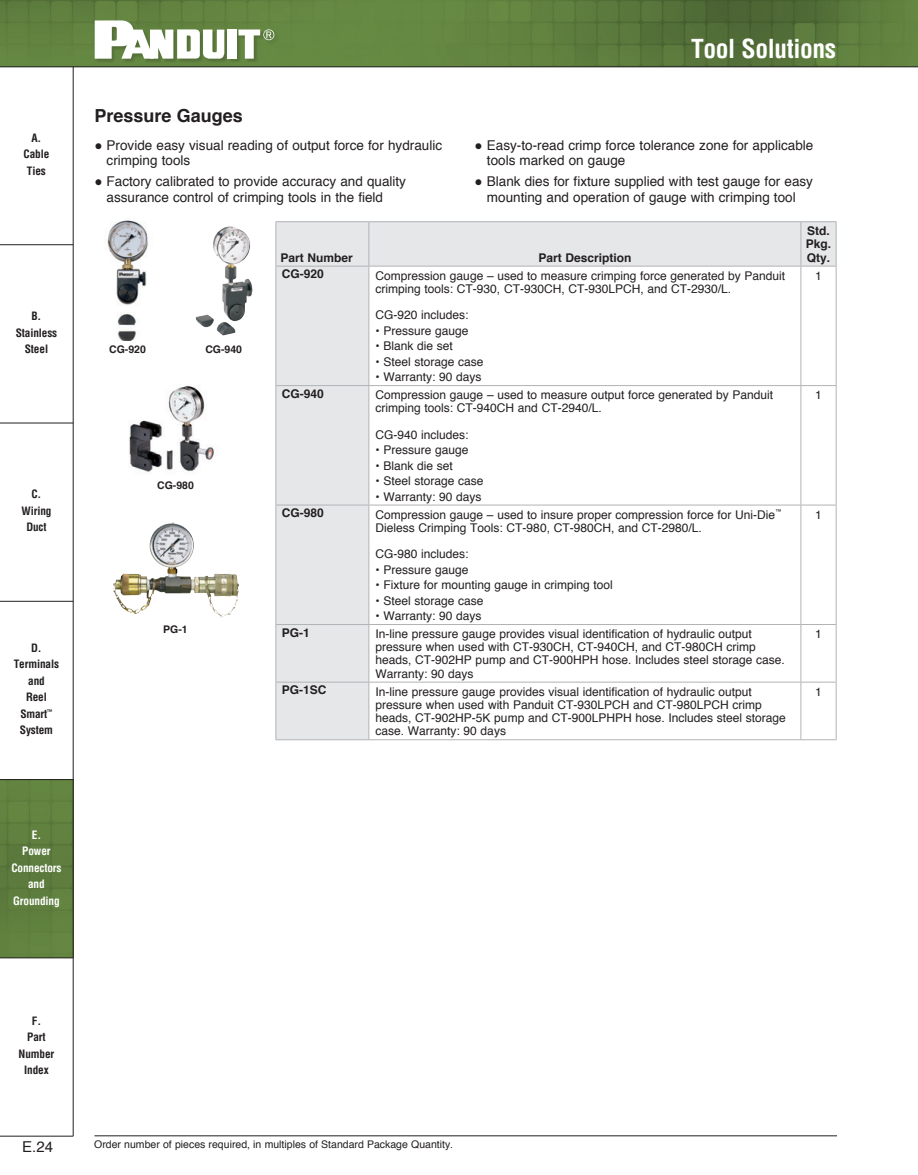
<style>
.page{position:relative;width:918px;height:1175px;background:#fff}
.page>*{position:absolute;margin:0;border:0;box-sizing:border-box;transform-origin:0 0}
.t1{font:700 condensed 25.5px "Helvetica";letter-spacing:-.015em;color:#fff}
.t2{font:700 18px "Helvetica";color:#231f20}
.t3{font:15px "Helvetica";color:#231f20}
.t4{font:13.5px/15.8px "Helvetica";color:#231f20}
.t5{font:12px/13.2px "Helvetica";color:#231f20}
.t6{font:700 12px/13.2px "Helvetica";color:#231f20;text-align:justify}
.t7{font:700 condensed 11.25px/16.5px "Helvetica";letter-spacing:-.01em;color:#231f20;text-align:center}
.t8{font:700 condensed 11.25px/16.5px "Helvetica";letter-spacing:-.01em;color:#fff;text-align:center}
.t9{font:10.5px "Helvetica";color:#231f20}
.t10{font:700 10.5px "Helvetica";color:#231f20}
</style>
<div class="page">
<img style="left:0;top:0;width:918px;height:67px">
<div style="left:95px;top:20px;width:184px;height:43px;background:#231f20;opacity:.22"></div>
<div style="left:228px;top:30px;width:9px;height:29px;background:#fff"></div>
<svg style="left:95px;top:20px;width:129px;height:39px"></svg>
<svg style="left:238px;top:29px;width:36px;height:30px"></svg>
<div style="left:0;top:780px;width:73px;height:177px;background:#60803f"></div>
<hr style="left:0;top:244px;width:73px;height:1px;background:#231f20">
<hr style="left:0;top:423px;width:73px;height:1px;background:#231f20">
<hr style="left:0;top:601px;width:73px;height:1px;background:#231f20">
<hr style="left:0;top:779px;width:73px;height:1px;background:#231f20">
<hr style="left:0;top:957px;width:73px;height:1px;background:#231f20">
<hr style="left:0;top:1135px;width:73px;height:1px;background:#231f20">
<hr style="left:0;top:67px;width:918px;height:1px;background:#231f20">
<hr style="left:73px;top:67px;width:1px;height:1069px;background:#231f20">
<hr style="left:94px;top:1135px;width:743px;height:1px;background:#231f20">
<img style="left:107px;top:220px;width:41px;height:120px">
<img style="left:196px;top:226px;width:56px;height:101px">
<img style="left:129px;top:385px;width:85px;height:87px">
<svg style="left:113px;top:522px;width:126px;height:96px"></svg>
<img style="left:114px;top:522px;width:59px;height:61px">
<svg style="left:276px;top:222px;width:560px;height:517px"></svg>
<hr style="left:275px;top:385px;width:94px;height:1px;background:#b2b3b7">
<hr style="left:801px;top:385px;width:35px;height:1px;background:#b2b3b7">
<hr style="left:275px;top:504px;width:94px;height:1px;background:#b2b3b7">
<hr style="left:801px;top:504px;width:35px;height:1px;background:#b2b3b7">
<hr style="left:275px;top:624px;width:94px;height:1px;background:#b2b3b7">
<hr style="left:801px;top:624px;width:35px;height:1px;background:#b2b3b7">
<hr style="left:275px;top:681px;width:94px;height:1px;background:#b2b3b7">
<hr style="left:801px;top:681px;width:35px;height:1px;background:#b2b3b7">
<hr style="left:275px;top:739px;width:94px;height:1px;background:#b2b3b7">
<hr style="left:801px;top:739px;width:35px;height:1px;background:#b2b3b7">
<hr style="left:275px;top:266px;width:1px;height:119px;background:#b2b3b7">
<hr style="left:275px;top:386px;width:1px;height:118px;background:#b2b3b7">
<hr style="left:275px;top:505px;width:1px;height:119px;background:#b2b3b7">
<hr style="left:275px;top:625px;width:1px;height:56px;background:#b2b3b7">
<hr style="left:275px;top:682px;width:1px;height:57px;background:#b2b3b7">
<hr style="left:275px;top:221px;width:93px;height:1px;background:#b2b3b7">
<hr style="left:275px;top:222px;width:1px;height:44px;background:#b2b3b7">
<hr style="left:275px;top:266px;width:94px;height:1px;background:#b2b3b7">
<hr style="left:801px;top:221px;width:35px;height:1px;background:#b2b3b7">
<hr style="left:836px;top:222px;width:1px;height:44px;background:#b2b3b7">
<hr style="left:801px;top:266px;width:35px;height:1px;background:#b2b3b7">
<hr style="left:368px;top:221px;width:433px;height:1px;background:#b2b3b7">
<hr style="left:368px;top:222px;width:1px;height:44px;background:#b2b3b7">
<hr style="left:800px;top:222px;width:1px;height:44px;background:#b2b3b7">
<hr style="left:369px;top:266px;width:432px;height:1px;background:#b2b3b7">
<hr style="left:368px;top:266px;width:1px;height:119px;background:#b2b3b7">
<hr style="left:800px;top:266px;width:1px;height:119px;background:#b2b3b7">
<hr style="left:369px;top:385px;width:432px;height:1px;background:#b2b3b7">
<hr style="left:368px;top:386px;width:1px;height:118px;background:#b2b3b7">
<hr style="left:800px;top:386px;width:1px;height:118px;background:#b2b3b7">
<hr style="left:369px;top:504px;width:432px;height:1px;background:#b2b3b7">
<hr style="left:368px;top:505px;width:1px;height:119px;background:#b2b3b7">
<hr style="left:800px;top:505px;width:1px;height:119px;background:#b2b3b7">
<hr style="left:369px;top:624px;width:432px;height:1px;background:#b2b3b7">
<hr style="left:368px;top:625px;width:1px;height:56px;background:#b2b3b7">
<hr style="left:800px;top:625px;width:1px;height:56px;background:#b2b3b7">
<hr style="left:369px;top:681px;width:432px;height:1px;background:#b2b3b7">
<hr style="left:368px;top:682px;width:1px;height:57px;background:#b2b3b7">
<hr style="left:800px;top:682px;width:1px;height:57px;background:#b2b3b7">
<hr style="left:369px;top:739px;width:432px;height:1px;background:#b2b3b7">
<hr style="left:836px;top:266px;width:1px;height:119px;background:#b2b3b7">
<hr style="left:836px;top:386px;width:1px;height:118px;background:#b2b3b7">
<hr style="left:836px;top:505px;width:1px;height:119px;background:#b2b3b7">
<hr style="left:836px;top:625px;width:1px;height:56px;background:#b2b3b7">
<hr style="left:836px;top:682px;width:1px;height:57px;background:#b2b3b7">
<p class="t7" style="left:24px;top:129px;width:27px">A.<br>Cable<br>Ties</p>
<p class="t7" style="left:16px;top:307px;width:43px">B.<br>Stainless<br>Steel</p>
<p class="t7" style="left:21px;top:486px;width:32px">C.<br>Wiring<br>Duct</p>
<p class="t7" style="left:14px;top:639px;width:47px">D.<br>Terminals and<br>Reel<br>Smart<sup>™<br></sup>System</p>
<h2 class="t2" style="left:94px;top:101px;width:150px">Pressure Gauges</h2>
<p class="t4" style="left:107px;top:137px;width:337px;text-indent:-12px">● Provide easy visual reading of output force for hydraulic crimping tools</p>
<p class="t4" style="left:107px;top:174px;width:301px;text-indent:-12px">● Factory calibrated to provide accuracy and quality assurance control of crimping tools in the field</p>
<h1 class="t1" style="left:691px;top:33px;width:147px">Tool Solutions</h1>
<p class="t4" style="left:487px;top:137px;width:328px;text-indent:-12px">● Easy-to-read crimp force tolerance zone for applicable tools marked on gauge</p>
<p class="t4" style="left:475px;top:174px;width:340px;text-align:center">● Blank dies for fixture supplied with test gauge for easy mounting and operation of gauge with crimping tool</p>
<p class="t10" style="left:109px;top:341px;width:38px">CG-920</p>
<p class="t10" style="left:205px;top:341px;width:38px">CG-940</p>
<p class="t10" style="left:157px;top:477px;width:38px">CG-980</p>
<p class="t10" style="left:163px;top:620px;width:26px">PG-1</p>
<p class="t6" style="left:280px;top:251px;width:74px">Part Number</p>
<p class="t6" style="left:538px;top:251px;width:95px">Part Description</p>
<p class="t6" style="left:282px;top:267px;width:44px">CG-920</p>
<p class="t5" style="left:376px;top:269px;width:411px">Compression gauge – used to measure crimping force generated by Panduit crimping tools: CT-930, CT-930CH, CT-930LPCH, and CT-2930/L.</p>
<p class="t5" style="left:376px;top:309px;width:95px">CG-920 includes:</p>
<p class="t5" style="left:376px;top:324px;width:94px">• Pressure gauge</p>
<p class="t5" style="left:376px;top:340px;width:79px">• Blank die set</p>
<p class="t5" style="left:376px;top:355px;width:109px">• Steel storage case</p>
<p class="t5" style="left:376px;top:370px;width:107px">• Warranty: 90 days</p>
<p class="t6" style="left:282px;top:387px;width:44px">CG-940</p>
<p class="t5" style="left:376px;top:388px;width:399px">Compression gauge – used to measure output force generated by Panduit crimping tools: CT-940CH and CT-2940/L.</p>
<p class="t5" style="left:376px;top:428px;width:95px">CG-940 includes:</p>
<p class="t5" style="left:376px;top:444px;width:94px">• Pressure gauge</p>
<p class="t5" style="left:376px;top:459px;width:79px">• Blank die set</p>
<p class="t5" style="left:376px;top:474px;width:109px">• Steel storage case</p>
<p class="t5" style="left:376px;top:490px;width:107px">• Warranty: 90 days</p>
<p class="t6" style="left:282px;top:506px;width:44px">CG-980</p>
<p class="t5" style="left:376px;top:508px;width:408px">Compression gauge – used to insure proper compression force for Uni-Die<sup>™<br></sup>Dieless Crimping Tools: CT-980, CT-980CH, and CT-2980/L.</p>
<p class="t5" style="left:376px;top:547px;width:95px">CG-980 includes:</p>
<p class="t5" style="left:376px;top:563px;width:94px">• Pressure gauge</p>
<p class="t5" style="left:376px;top:578px;width:239px">• Fixture for mounting gauge in crimping tool</p>
<p class="t5" style="left:376px;top:594px;width:109px">• Steel storage case</p>
<p class="t5" style="left:376px;top:609px;width:107px">• Warranty: 90 days</p>
<p class="t6" style="left:806px;top:224px;width:27px">Std.<br>Pkg.<br>Qty.</p>
<p class="t5" style="left:815px;top:269px;width:8px">1</p>
<p class="t5" style="left:815px;top:388px;width:8px">1</p>
<p class="t5" style="left:815px;top:508px;width:8px">1</p>
<p class="t6" style="left:282px;top:626px;width:30px">PG-1</p>
<p class="t5" style="left:376px;top:627px;width:411px">In-line pressure gauge provides visual identification of hydraulic output pressure when used with CT-930CH, CT-940CH, and CT-980CH crimp heads, CT-902HP pump and CT-900HPH hose. Includes steel storage case.<br>Warranty: 90 days</p>
<p class="t5" style="left:815px;top:627px;width:8px">1</p>
<p class="t6" style="left:282px;top:683px;width:46px">PG-1SC</p>
<p class="t5" style="left:376px;top:685px;width:412px">In-line pressure gauge provides visual identification of hydraulic output pressure when used with Panduit CT-930LPCH and CT-980LPCH crimp heads, CT-902HP-5K pump and CT-900LPHPH hose. Includes steel storage case. Warranty: 90 days</p>
<p class="t5" style="left:815px;top:685px;width:8px">1</p>
<p class="t8" style="left:11px;top:826px;width:52px">E.<br>Power<br>Connectors and<br>Grounding</p>
<p class="t7" style="left:19px;top:1012px;width:37px">F.<br>Part<br>Number<br>Index</p>
<p class="t3" style="left:22px;top:1134px;width:32px">E.24</p>
<p class="t9" style="left:94px;top:1136px;width:360px">Order number of pieces required, in multiples of Standard Package Quantity.</p>
</div>
